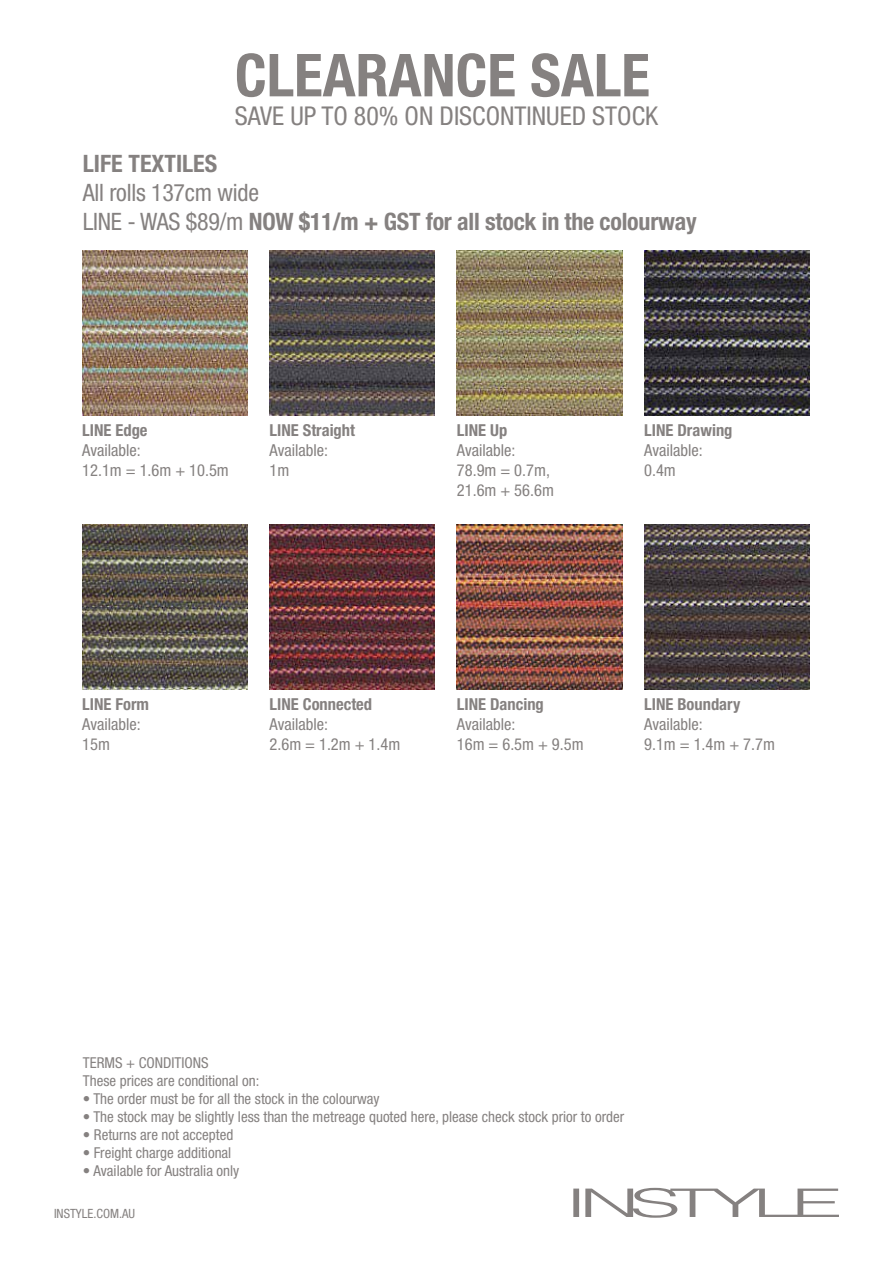
<style>
.page{position:relative;width:893px;height:1263px;background:#fff}
.page>*{position:absolute;margin:0;border:0;box-sizing:border-box;transform-origin:0 0}
.t1{font:700 condensed 59.25px "Helvetica Neue LT Std";color:#858180}
.t2{font:condensed 25.95px "Helvetica Neue LT Std";color:#858180}
.t3{font:700 condensed 24px/28.8px "Helvetica Neue LT Std";letter-spacing:-.01em;color:#858180}
.t4{font:condensed 16.5px/19.8px "Helvetica Neue LT Std";color:#858180}
.t5{font:700 condensed 16.5px "Helvetica Neue LT Std";color:#858180}
.t6{font:condensed 15px/18px "Helvetica Neue LT Std";color:#858180}
.t7{font:condensed 12.75px "Helvetica Neue LT Std";color:#858180}
.s1{font-weight:400}
</style>
<div class="page">
<svg style="left:573px;top:1188px;width:266px;height:30px"></svg>
<img style="left:82px;top:250px;width:166px;height:165px">
<img style="left:644px;top:250px;width:166px;height:165px">
<img style="left:457px;top:524px;width:165px;height:166px">
<img style="left:270px;top:250px;width:165px;height:165px">
<img style="left:82px;top:524px;width:166px;height:166px">
<img style="left:644px;top:524px;width:166px;height:166px">
<img style="left:457px;top:250px;width:165px;height:165px">
<img style="left:270px;top:524px;width:165px;height:166px">
<h1 class="t1" style="left:235px;top:39px;width:416px">CLEARANCE SALE</h1>
<h2 class="t2" style="left:235px;top:101px;width:425px">SAVE UP TO 80% ON DISCONTINUED STOCK</h2>
<h3 class="t3" style="left:83px;top:149px;width:136px">LIFE TEXTILES</h3>
<h3 class="t3" style="left:83px;top:178px;width:615px"><span class="s1">All rolls 137cm wide<br>LINE - WAS $89/m</span> NOW $11/m + GST for all stock in the colourway</h3>
<p class="t5" style="left:82px;top:420px;width:67px">LINE Edge</p>
<p class="t4" style="left:82px;top:440px;width:148px">Available:<br>12.1m = 1.6m + 10.5m</p>
<p class="t5" style="left:270px;top:420px;width:87px">LINE Straight</p>
<p class="t4" style="left:270px;top:440px;width:60px">Available:<br>1m</p>
<p class="t5" style="left:457px;top:420px;width:52px">LINE Up</p>
<p class="t4" style="left:457px;top:440px;width:99px">Available:<br>78.9m = 0.7m,<br>21.6m + 56.6m</p>
<p class="t5" style="left:644px;top:420px;width:90px">LINE Drawing</p>
<p class="t4" style="left:644px;top:440px;width:60px">Available:<br>0.4m</p>
<p class="t5" style="left:82px;top:695px;width:68px">LINE Form</p>
<p class="t4" style="left:82px;top:714px;width:60px">Available:<br>15m</p>
<p class="t5" style="left:270px;top:695px;width:104px">LINE Connected</p>
<p class="t4" style="left:270px;top:714px;width:132px">Available:<br>2.6m = 1.2m + 1.4m</p>
<p class="t5" style="left:457px;top:695px;width:89px">LINE Dancing</p>
<p class="t4" style="left:457px;top:714px;width:128px">Available:<br>16m = 6.5m + 9.5m</p>
<p class="t5" style="left:644px;top:695px;width:98px">LINE Boundary</p>
<p class="t4" style="left:644px;top:714px;width:132px">Available:<br>9.1m = 1.4m + 7.7m</p>
<p class="t6" style="left:83px;top:1053px;width:178px">TERMS + CONDITIONS<br>These prices are conditional on:</p>
<p class="t6" style="left:83px;top:1089px;width:298px">• The order must be for all the stock in the colourway</p>
<p class="t6" style="left:83px;top:1107px;width:543px">• The stock may be slightly less than the metreage quoted here, please check stock prior to order</p>
<p class="t6" style="left:83px;top:1125px;width:152px">• Returns are not accepted</p>
<p class="t6" style="left:83px;top:1143px;width:150px">• Freight charge additional</p>
<p class="t6" style="left:83px;top:1161px;width:158px">• Available for Australia only</p>
<p class="t7" style="left:54px;top:1206px;width:83px">INSTYLE.COM.AU</p>
</div>
